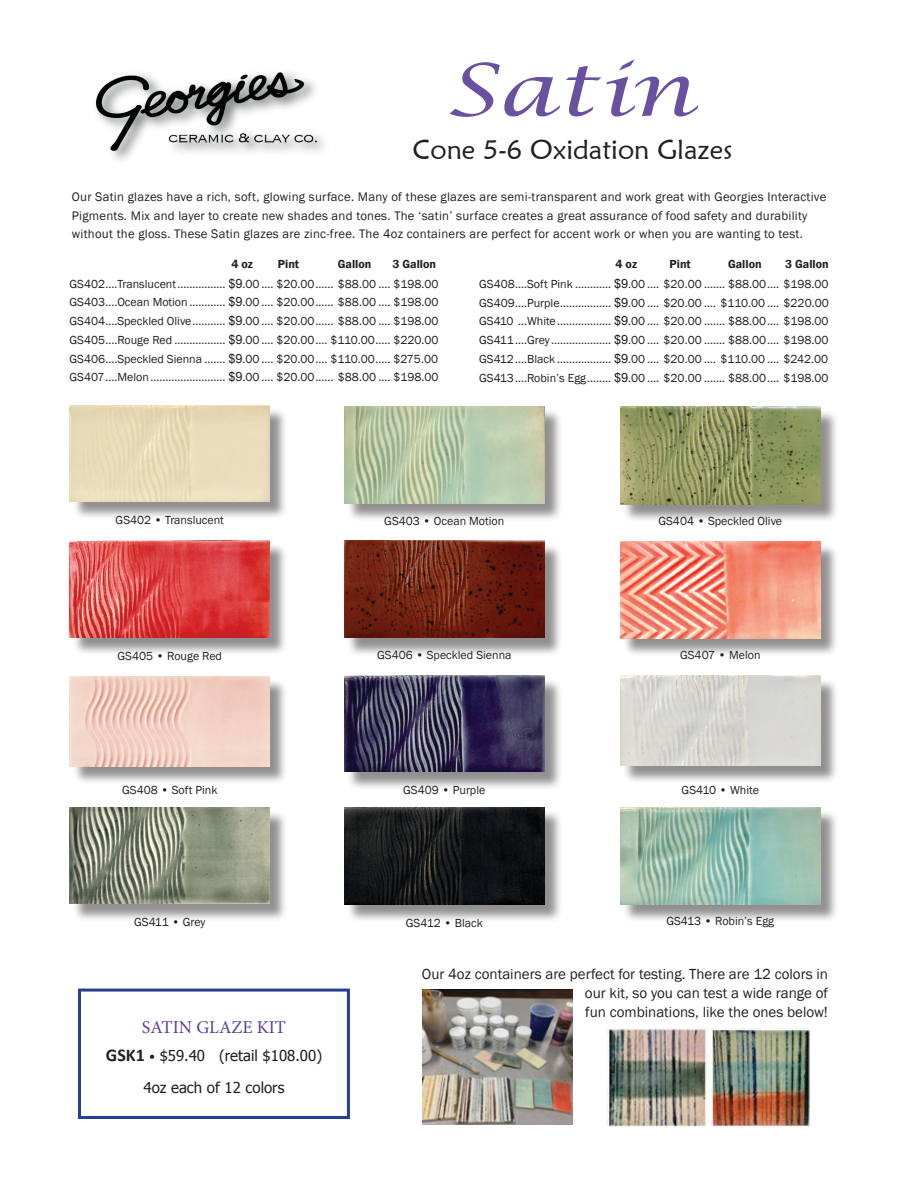
<style>
.page{position:relative;width:918px;height:1188px;background:#fff}
.page>*{position:absolute;margin:0;border:0;box-sizing:border-box;transform-origin:0 0}
.t1{font:italic 72px "Lucida Calligraphy";color:#6950a1;scale:1.24 1}
.t2{font:27px "Maiandra GD";color:#231f20}
.t3{font:18px "Minion Pro";color:#5b3e98}
.Body_Header{font:15px "Franklin Gothic";color:#231f20}
.t4{font:15px "Tahoma";color:#231f20}
.Body_Prices_1-col{font:12.75px/18.8px "Franklin Gothic";letter-spacing:.02em;color:#231f20}
.Body_Prices_2-col{font:12px "Franklin Gothic";color:#231f20}
.Body_Prices_1-col-2{font:12px "Franklin Gothic";color:#231f20}
.Body_Prices_2-col-2{font:600 12px "Franklin Gothic";color:#231f20}
.s1{font-family:"Arial";font-size:12.75px}
.s2{font-family:"Calibri";font-weight:700;font-size:18px}
.s3{font-family:"Calibri";font-size:13.5px}
</style>
<div class="page">
<div style="left:72px;top:407px;width:216px;height:113px;background:#231f20;opacity:.5"></div>
<img style="left:70px;top:405px;width:200px;height:96px">
<div style="left:72px;top:543px;width:216px;height:113px;background:#231f20;opacity:.5"></div>
<img style="left:70px;top:540px;width:200px;height:97px">
<div style="left:72px;top:678px;width:216px;height:107px;background:#231f20;opacity:.5"></div>
<img style="left:70px;top:676px;width:200px;height:90px">
<div style="left:72px;top:810px;width:216px;height:113px;background:#231f20;opacity:.5"></div>
<img style="left:70px;top:808px;width:200px;height:96px">
<div style="left:623px;top:409px;width:216px;height:114px;background:#231f20;opacity:.5"></div>
<img style="left:620px;top:407px;width:200px;height:97px">
<div style="left:623px;top:543px;width:216px;height:114px;background:#231f20;opacity:.5"></div>
<img style="left:620px;top:541px;width:200px;height:97px">
<div style="left:623px;top:678px;width:216px;height:106px;background:#231f20;opacity:.5"></div>
<img style="left:620px;top:675px;width:200px;height:91px">
<div style="left:623px;top:809px;width:216px;height:114px;background:#231f20;opacity:.5"></div>
<img style="left:620px;top:807px;width:200px;height:97px">
<div style="left:347px;top:408px;width:216px;height:114px;background:#231f20;opacity:.5"></div>
<img style="left:344px;top:406px;width:200px;height:97px">
<div style="left:347px;top:543px;width:216px;height:114px;background:#231f20;opacity:.5"></div>
<img style="left:344px;top:541px;width:200px;height:97px">
<div style="left:347px;top:678px;width:216px;height:112px;background:#231f20;opacity:.5"></div>
<img style="left:344px;top:676px;width:200px;height:95px">
<div style="left:347px;top:810px;width:216px;height:113px;background:#231f20;opacity:.5"></div>
<img style="left:344px;top:807px;width:200px;height:97px">
<img style="left:422px;top:990px;width:151px;height:134px">
<img style="left:607px;top:1029px;width:204px;height:98px">
<img style="left:95px;top:72px;width:230px;height:89px">
<div style="left:78px;top:989px;width:272px;height:130px;border:3px solid #25408f"></div>
<p class="t1" style="left:444px;top:47px;width:203px">Satin</p>
<p class="t2" style="left:413px;top:133px;width:321px">Cone 5-6 Oxidation Glazes</p>
<p class="Body_Prices_1-col" style="left:72px;top:188px;width:756px">Our Satin glazes have a rich, soft, glowing surface. Many of these glazes are semi-transparent and work great with Georgies Interactive<br>Pigments. Mix and layer to create new shades and tones. The ‘satin’ surface creates a great assurance of food safety and durability</p>
<p class="Body_Prices_1-col" style="left:72px;top:225px;width:733px">without the gloss. These Satin glazes are zinc-free. The 4oz containers are perfect for accent work or when you are wanting to test.</p>
<p class="Body_Prices_2-col-2" style="left:231px;top:257px;width:23px">4 oz</p>
<p class="Body_Prices_2-col-2" style="left:278px;top:257px;width:23px">Pint</p>
<p class="Body_Prices_2-col-2" style="left:338px;top:257px;width:35px">Gallon</p>
<p class="Body_Prices_2-col-2" style="left:392px;top:257px;width:45px">3 Gallon</p>
<p class="Body_Prices_2-col" style="left:69px;top:276px;width:371px">GS402....Translucent................ <span class="s1">$9</span>.00.... $20.00...... $88.00 .... $198.00</p>
<p class="Body_Prices_2-col" style="left:69px;top:295px;width:371px">GS403....Ocean Motion ............ <span class="s1">$9</span>.00.... $20.00...... $88.00 .... $198.00</p>
<p class="Body_Prices_2-col" style="left:69px;top:314px;width:371px">GS404....Speckled Olive........... <span class="s1">$9</span>.00.... $20.00...... $88.00 .... $198.00</p>
<p class="Body_Prices_2-col" style="left:69px;top:333px;width:371px">GS405....Rouge Red ................. <span class="s1">$9</span>.00.... $20.00.... $110.00..... $220.00</p>
<p class="Body_Prices_2-col" style="left:69px;top:351px;width:370px">GS406....Speckled Sienna ....... <span class="s1">$9</span>.00.... $20.00.... $110.00..... $275.00</p>
<p class="Body_Prices_2-col" style="left:69px;top:370px;width:371px">GS407....Melon......................... <span class="s1">$9</span>.00.... $20.00...... $88.00 .... $198.00</p>
<p class="Body_Prices_2-col-2" style="left:616px;top:257px;width:23px">4 oz</p>
<p class="Body_Prices_2-col-2" style="left:670px;top:257px;width:23px">Pint</p>
<p class="Body_Prices_2-col-2" style="left:728px;top:257px;width:35px">Gallon</p>
<p class="Body_Prices_2-col-2" style="left:785px;top:257px;width:45px">3 Gallon</p>
<p class="Body_Prices_2-col" style="left:479px;top:276px;width:351px">GS408....Soft Pink ............ <span class="s1">$9</span>.00.... $20.00 ....... $88.00.... $198.00</p>
<p class="Body_Prices_2-col" style="left:479px;top:295px;width:351px">GS409....Purple................. <span class="s1">$9</span>.00.... $20.00 .... $110.00 .... $220.00</p>
<p class="Body_Prices_2-col" style="left:479px;top:314px;width:351px">GS410 ...White.................. <span class="s1">$9</span>.00.... $20.00 ....... $88.00.... $198.00</p>
<p class="Body_Prices_2-col" style="left:479px;top:333px;width:351px">GS411....Grey.................... <span class="s1">$9</span>.00.... $20.00 ....... $88.00.... $198.00</p>
<p class="Body_Prices_2-col" style="left:479px;top:351px;width:351px">GS412....Black .................. <span class="s1">$9</span>.00.... $20.00 .... $110.00 .... $242.00</p>
<p class="Body_Prices_2-col" style="left:479px;top:370px;width:351px">GS413....Robin’s Egg........ <span class="s1">$9</span>.00.... $20.00 ....... $88.00.... $198.00</p>
<p class="Body_Prices_1-col-2" style="left:116px;top:513px;width:110px">GS402 • Translucent</p>
<p class="Body_Prices_1-col-2" style="left:384px;top:513px;width:122px">GS403 • Ocean Motion</p>
<p class="Body_Prices_1-col-2" style="left:658px;top:514px;width:125px">GS404 • Speckled Olive</p>
<p class="Body_Prices_1-col-2" style="left:118px;top:649px;width:106px">GS405 • Rouge Red</p>
<p class="Body_Prices_1-col-2" style="left:377px;top:647px;width:136px">GS406 • Speckled Sienna</p>
<p class="Body_Prices_1-col-2" style="left:680px;top:648px;width:82px">GS407 • Melon</p>
<p class="Body_Prices_1-col-2" style="left:122px;top:783px;width:97px">GS408 • Soft Pink</p>
<p class="Body_Prices_1-col-2" style="left:403px;top:782px;width:84px">GS409 • Purple</p>
<p class="Body_Prices_1-col-2" style="left:682px;top:782px;width:79px">GS410 • White</p>
<p class="Body_Prices_1-col-2" style="left:134px;top:914px;width:73px">GS411 • Grey</p>
<p class="Body_Prices_1-col-2" style="left:406px;top:916px;width:78px">GS412 • Black</p>
<p class="Body_Prices_1-col-2" style="left:666px;top:914px;width:109px">GS413 • Robin’s Egg</p>
<p class="Body_Header" style="left:422px;top:965px;width:408px">Our 4oz containers are perfect for testing. There are 12 colors in</p>
<p class="Body_Header" style="left:585px;top:983px;width:245px">our kit, so you can test a wide range of</p>
<p class="Body_Header" style="left:585px;top:1002px;width:244px">fun combinations, like the ones below!</p>
<p class="t3" style="left:142px;top:1015px;width:146px">SATIN GLAZE KIT</p>
<p class="t4" style="left:106px;top:1046px;width:218px"><span class="s2">GSK1</span> <span class="s3">•</span> $59.40 (retail $108.00)</p>
<p class="t4" style="left:144px;top:1077px;width:142px">4oz each of 12 colors</p>
</div>
